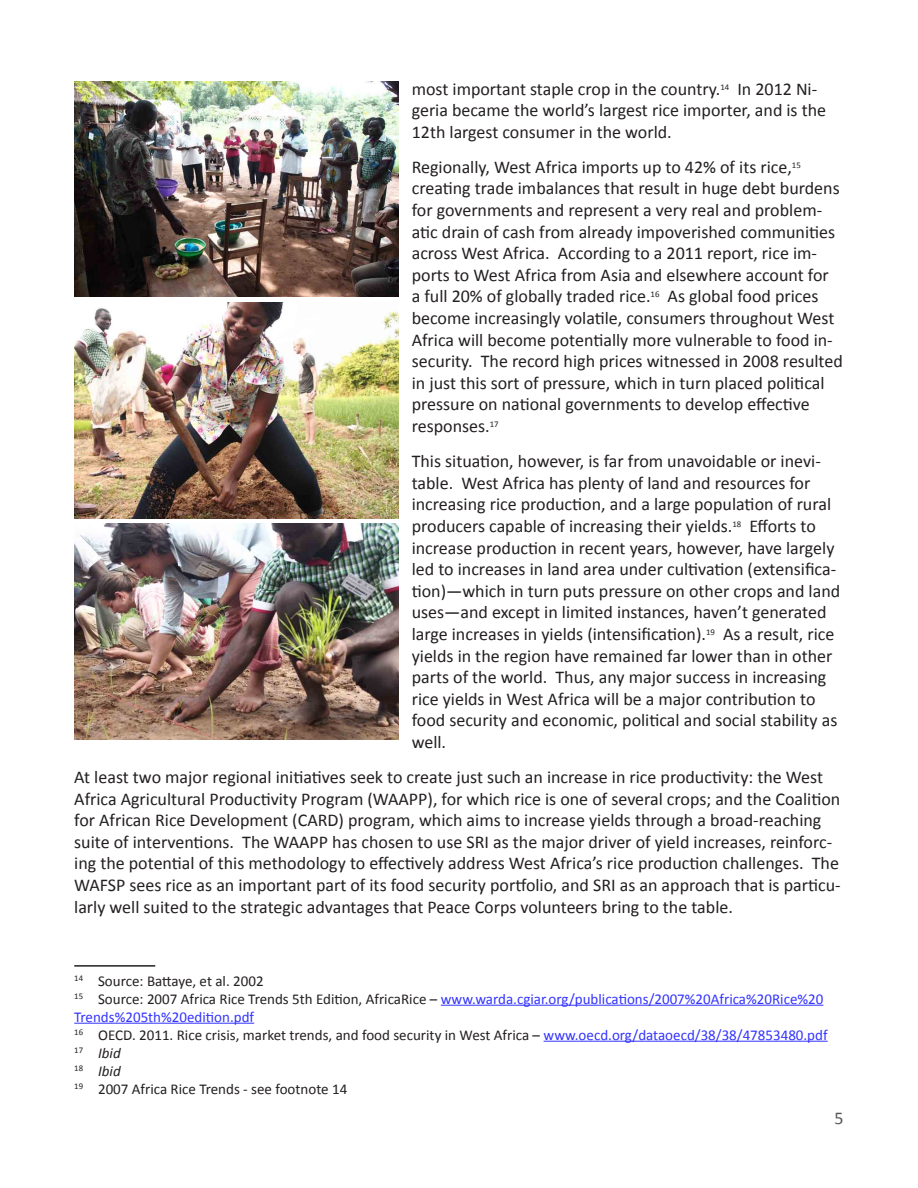
<style>
.page{position:relative;width:918px;height:1188px;background:#fff}
.page>*{position:absolute;margin:0;border:0;box-sizing:border-box;transform-origin:0 0}
.t1{font:18px/21.6px "Calibri";color:#231f20}
.t2{font:18px "Calibri";color:#57585a}
.t3{font:15px "Calibri";color:#231f20}
.t4{font:15px/18px "Calibri";color:#33f}
.t5{font:italic 15px "Calibri";color:#231f20}
.s1{color:#231f20}
.s2{color:#33f}
</style>
<div class="page">
<hr style="left:74px;top:965px;width:81px;height:2px;background:#231f20">
<hr style="left:441px;top:1005px;width:382px;height:1px;background:#33f">
<hr style="left:74px;top:1023px;width:180px;height:1px;background:#33f">
<hr style="left:544px;top:1041px;width:284px;height:1px;background:#33f">
<img style="left:74px;top:81px;width:324px;height:216px">
<img style="left:74px;top:302px;width:324px;height:216px">
<img style="left:74px;top:523px;width:324px;height:216px">
<p class="t1" style="left:412px;top:77px;width:416px">most important staple crop in the country.<sup>14</sup> In 2012 Ni&shy;geria became the world’s largest rice importer, and is the<br>12th largest consumer in the world.</p>
<p class="t1" style="left:412px;top:155px;width:433px">Regionally, West Africa imports up to 42% of its rice,<sup>15 </sup>creating trade imbalances that result in huge debt burdens for governments and represent a very real and problem&shy;atic drain of cash from already impoverished communities across West Africa. According to a 2011 report, rice im&shy;ports to West Africa from Asia and elsewhere account for<br>a full 20% of globally traded rice.<sup>16</sup> As global food prices become increasingly volatile, consumers throughout West Africa will become potentially more vulnerable to food in&shy;security. The record high prices witnessed in 2008 resulted in just this sort of pressure, which in turn placed political pressure on national governments to develop effective responses.<sup>17</sup></p>
<p class="t1" style="left:412px;top:449px;width:430px">This situation, however, is far from unavoidable or inevi&shy;table. West Africa has plenty of land and resources for increasing rice production, and a large population of rural producers capable of increasing their yields.<sup>18</sup> Efforts to increase production in recent years, however, have largely led to increases in land area under cultivation (extensifica&shy;tion)—which in turn puts pressure on other crops and land uses—and except in limited instances, haven’t generated large increases in yields (intensification).<sup>19</sup> As a result, rice yields in the region have remained far lower than in other parts of the world. Thus, any major success in increasing rice yields in West Africa will be a major contribution to food security and economic, political and social stability as well.</p>
<p class="t1" style="left:74px;top:765px;width:768px">At least two major regional initiatives seek to create just such an increase in rice productivity: the West Africa Agricultural Productivity Program (WAAPP), for which rice is one of several crops; and the Coalition for African Rice Development (CARD) program, which aims to increase yields through a broad-reaching suite of interventions. The WAAPP has chosen to use SRI as the major driver of yield increases, reinforc&shy;ing the potential of this methodology to effectively address West Africa’s rice production challenges. The WAFSP sees rice as an important part of its food security portfolio, and SRI as an approach that is particu&shy;larly well suited to the strategic advantages that Peace Corps volunteers bring to the table.</p>
<p class="t3" style="left:74px;top:971px;width:191px"><sup>14</sup> Source: Battaye, et al. 2002</p>
<p class="t4" style="left:74px;top:989px;width:751px"><sup>15</sup> <span class="s1">Source: 2007 Africa Rice Trends 5th Edition, AfricaRice –</span> www.warda.cgiar.org/publications/2007%20Africa%20Rice%20<br>Trends%205th%20edition.pdf</p>
<p class="t3" style="left:74px;top:1025px;width:755px"><sup>16</sup> OECD. 2011. Rice crisis, market trends, and food security in West Africa – <span class="s2">www.oecd.org/dataoecd/38/38/47853480.pdf</span></p>
<p class="t5" style="left:74px;top:1043px;width:48px"><sup>17</sup> Ibid</p>
<p class="t5" style="left:74px;top:1061px;width:48px"><sup>18</sup> Ibid</p>
<p class="t3" style="left:74px;top:1079px;width:275px"><sup>19</sup> 2007 Africa Rice Trends - see footnote 14</p>
<p class="t2" style="left:835px;top:1107px;width:11px">5</p>
</div>
